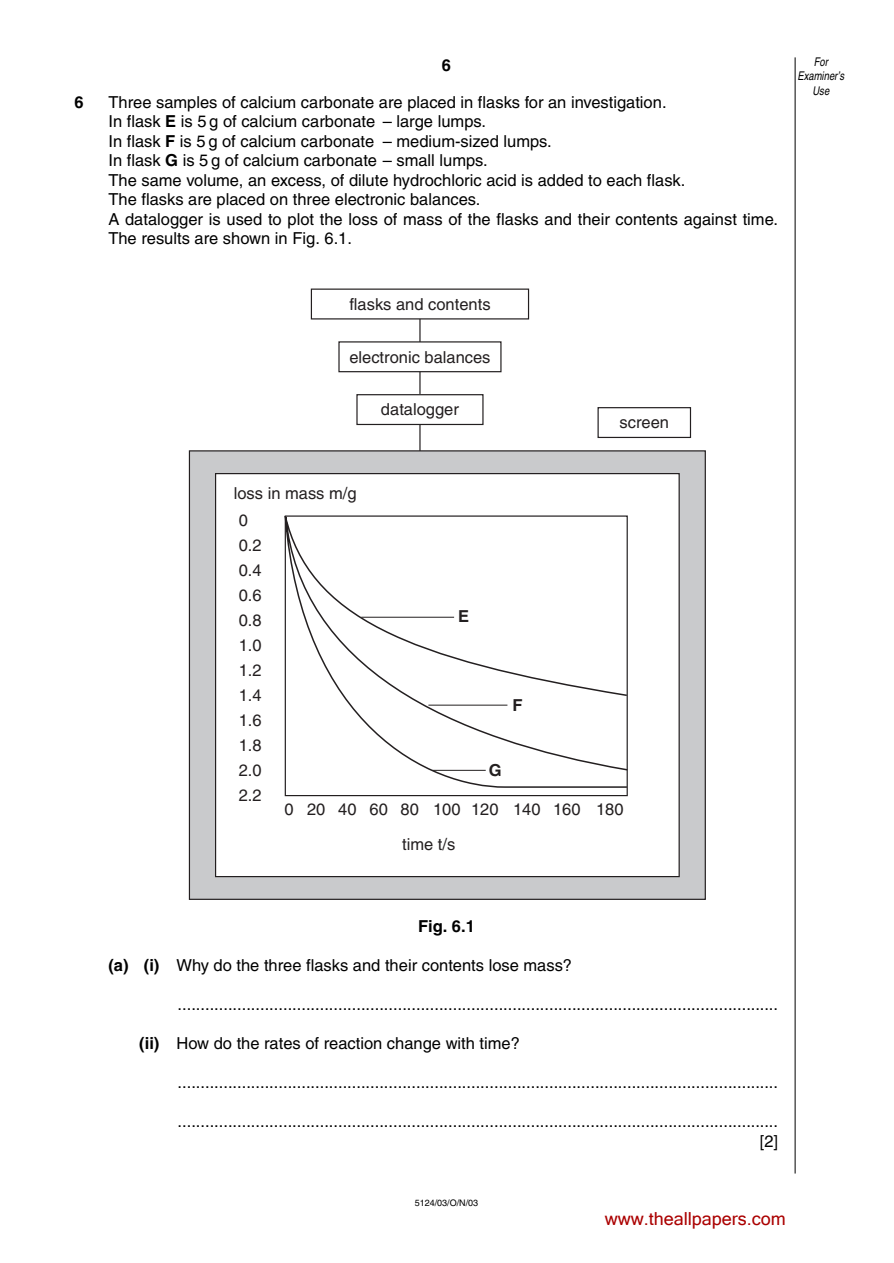
<style>
.page{position:relative;width:894px;height:1263px;background:#fff}
.page>*{position:absolute;margin:0;border:0;box-sizing:border-box;transform-origin:0 0}
.t1{font:18px "Microsoft Sans Serif";color:#ab0000}
.t2{font:16.5px/19.5px "Helvetica";color:#000}
.t3{font:16.5px/25px "Helvetica";color:#231f20}
.t4{font:700 16.5px "Helvetica";color:#000}
.t5{font:700 16.5px "Helvetica";color:#231f20}
.t6{font:italic 12px/14.2px "Helvetica";color:#000;text-align:center;scale:.79 1}
.t7{font:9px "Helvetica";color:#000}
.s1{font-weight:700}
</style>
<div class="page">
<div style="left:311px;top:289px;width:218px;height:31px;border:1px solid #231f20"></div>
<div style="left:338px;top:341px;width:164px;height:31px;border:1px solid #231f20"></div>
<div style="left:356px;top:394px;width:128px;height:31px;border:1px solid #231f20"></div>
<div style="left:598px;top:407px;width:93px;height:31px;border:1px solid #231f20"></div>
<svg style="left:189px;top:450px;width:517px;height:450px"></svg>
<hr style="left:419px;top:319px;width:2px;height:23px;background:#231f20">
<hr style="left:419px;top:372px;width:2px;height:22px;background:#231f20">
<hr style="left:419px;top:424px;width:2px;height:27px;background:#231f20">
<svg style="left:284px;top:514px;width:345px;height:275px"></svg>
<hr style="left:795px;top:57px;width:1px;height:1117px;background:#000">
<p class="t4" style="left:442px;top:59px;width:11px">6</p>
<p class="t4" style="left:74px;top:96px;width:11px">6</p>
<p class="t2" style="left:108px;top:94px;width:671px">Three samples of calcium carbonate are placed in flasks for an investigation.<br>In flask <span class="s1">E</span> is 5 g of calcium carbonate – large lumps.<br>In flask <span class="s1">F</span> is 5 g of calcium carbonate – medium-sized lumps.<br>In flask <span class="s1">G</span> is 5 g of calcium carbonate – small lumps.<br>The same volume, an excess, of dilute hydrochloric acid is added to each flask.<br>The flasks are placed on three electronic balances.<br>A datalogger is used to plot the loss of mass of the flasks and their contents against time.<br>The results are shown in Fig. 6.1.</p>
<p class="t3" style="left:349px;top:293px;width:143px">flasks and contents</p>
<p class="t3" style="left:349px;top:346px;width:143px">electronic balances</p>
<p class="t3" style="left:381px;top:399px;width:79px">datalogger</p>
<p class="t3" style="left:620px;top:412px;width:51px">screen</p>
<p class="t6" style="left:797px;top:56px;width:61px">For<br>Examiner’s<br>Use</p>
<p class="t3" style="left:234px;top:483px;width:124px">loss in mass m/g</p>
<p class="t3" style="left:239px;top:509px;width:24px">0<br>0.2<br>0.4<br>0.6<br>0.8<br>1.0<br>1.2<br>1.4<br>1.6<br>1.8<br>2.0<br>2.2</p>
<p class="t5" style="left:458px;top:610px;width:13px">E</p>
<p class="t5" style="left:512px;top:699px;width:12px">F</p>
<p class="t5" style="left:489px;top:764px;width:14px">G</p>
<p class="t3" style="left:285px;top:798px;width:341px">0 20 40 60 80 100 120 140 160 180</p>
<p class="t3" style="left:402px;top:834px;width:55px">time t/s</p>
<p class="t4" style="left:418px;top:920px;width:58px">Fig. 6.1</p>
<p class="t2" style="left:108px;top:957px;width:465px"><span class="s1">(a) (i)</span> Why do the three flasks and their contents lose mass?</p>
<p class="t2" style="left:178px;top:996px;width:602px">...................................................................................................................................</p>
<p class="t2" style="left:139px;top:1035px;width:382px"><span class="s1">(ii)</span> How do the rates of reaction change with time?</p>
<p class="t2" style="left:178px;top:1074px;width:602px">...................................................................................................................................</p>
<p class="t2" style="left:178px;top:1113px;width:602px;text-align:right">................................................................................................................................... [2]</p>
<p class="t7" style="left:415px;top:1199px;width:65px">5124/03/O/N/03</p>
<p class="t1" style="left:605px;top:1207px;width:183px">www.theallpapers.com</p>
</div>
